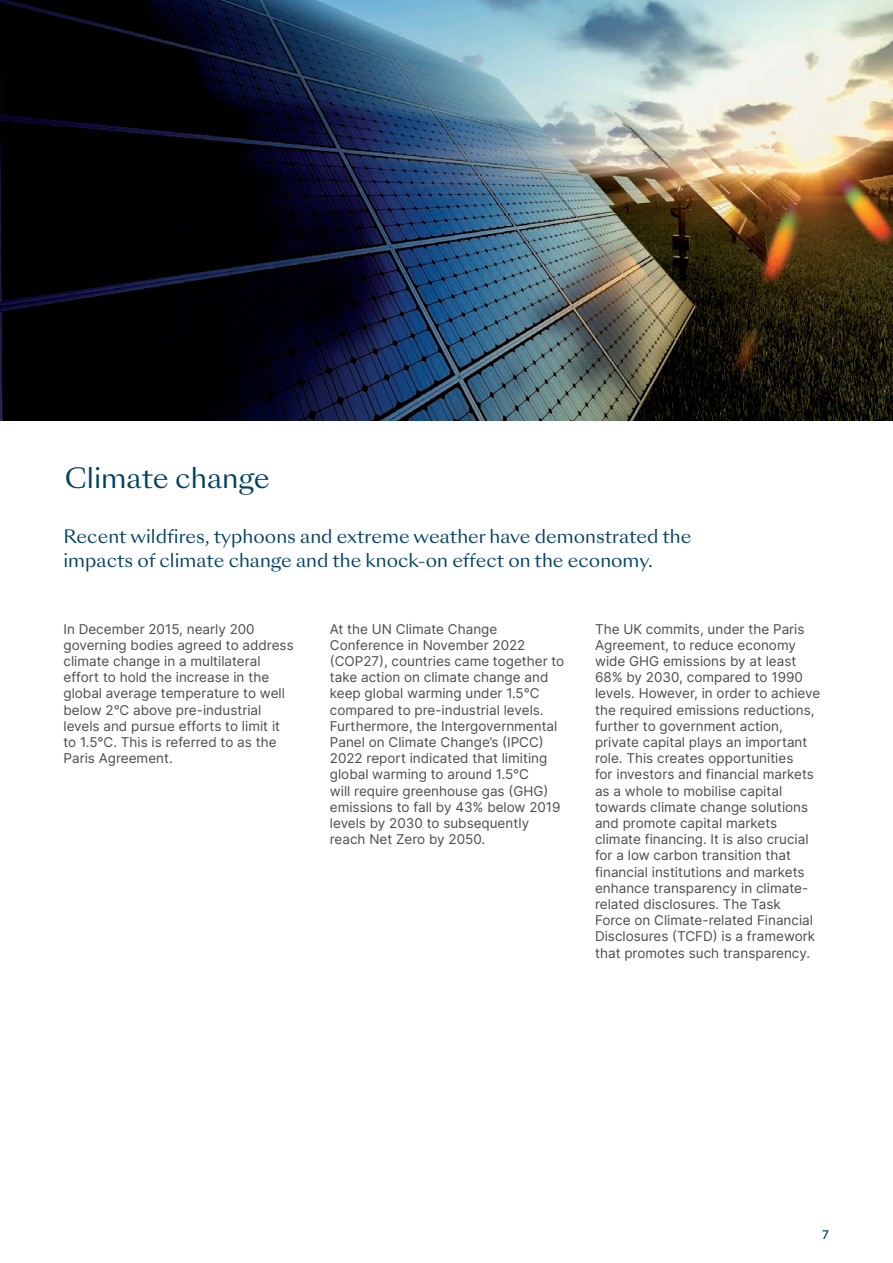
<style>
.page{position:relative;width:893px;height:1263px;background:#fff}
.page>*{position:absolute;margin:0;border:0;box-sizing:border-box;transform-origin:0 0}
.t1{font:27px "Sang Bleu Sunrise";color:#044161}
.t2{font:18px/24px "Sang Bleu Sunrise";color:#044161}
.t3{font:13.5px/16.2px "Inter";color:#4b4c4d}
.t4{font:12px "Inter";color:#044161}
</style>
<div class="page">
<img style="left:0;top:0;width:893px;height:420px">
<p class="t1" style="left:65px;top:460px;width:207px">Climate change</p>
<p class="t2" style="left:63px;top:525px;width:629px">Recent wildfires, typhoons and extreme weather have demonstrated the impacts of climate change and the knock-on effect on the economy.</p>
<p class="t3" style="left:63px;top:620px;width:232px">In December 2015, nearly 200 governing bodies agreed to address climate change in a multilateral effort to hold the increase in the global average temperature to well below 2°C above pre-industrial levels and pursue efforts to limit it to 1.5°C. This is referred to as the<br>Paris Agreement.</p>
<p class="t3" style="left:330px;top:620px;width:236px">At the UN Climate Change<br>Conference in November 2022 (COP27), countries came together to take action on climate change and keep global warming under 1.5°C compared to pre-industrial levels.<br>Furthermore, the Intergovernmental<br>Panel on Climate Change’s (IPCC)<br>2022 report indicated that limiting global warming to around 1.5°C<br>will require greenhouse gas (GHG) emissions to fall by 43% below 2019 levels by 2030 to subsequently reach Net Zero by 2050.</p>
<p class="t3" style="left:595px;top:620px;width:227px">The UK commits, under the Paris Agreement, to reduce economy wide GHG emissions by at least 68% by 2030, compared to 1990 levels. However, in order to achieve the required emissions reductions, further to government action, private capital plays an important role. This creates opportunities<br>for investors and financial markets as a whole to mobilise capital towards climate change solutions and promote capital markets climate financing. It is also crucial for a low carbon transition that financial institutions and markets enhance transparency in climate&shy;related disclosures. The Task<br>Force on Climate-related Financial Disclosures (TCFD) is a framework that promotes such transparency.</p>
<p class="t4" style="left:822px;top:1226px;width:8px">7</p>
</div>
